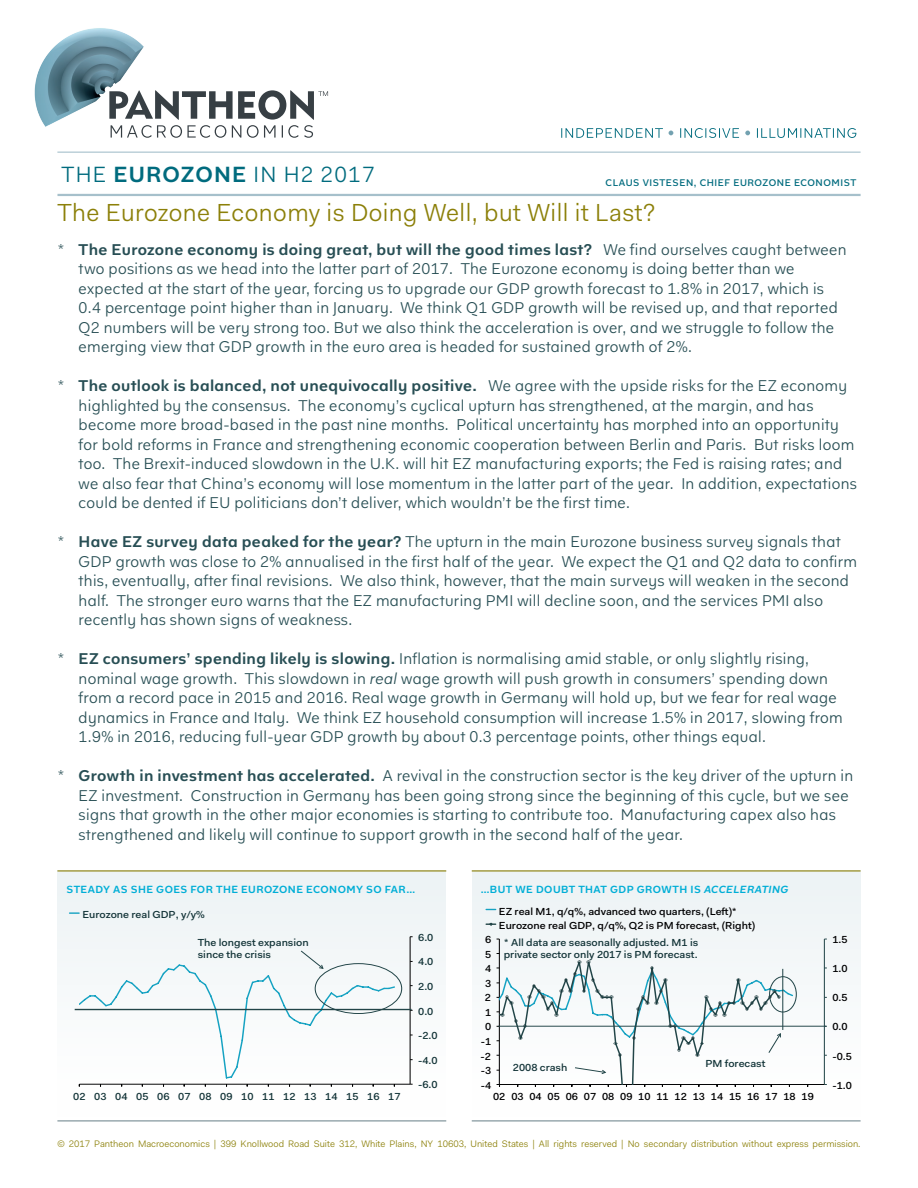
<style>
.page{position:relative;width:918px;height:1188px;background:#fff}
.page>*{position:absolute;margin:0;border:0;box-sizing:border-box;transform-origin:0 0}
.t1{font:24.75px "Fakt Pro Blond";letter-spacing:.02em;color:#8c8009}
.t2{font:22.2px "Fakt Pro Blond";letter-spacing:.055em;color:#006b7e}
.t3{font:15.75px/19.5px "Fakt Pro Blond";letter-spacing:.02em;color:#274e54}
.t4{font:600 15.75px "Fakt Pro";letter-spacing:.02em;color:#274e54}
.t5{font:600 10.5px "Fakt Pro";letter-spacing:.04em;color:#00aed6}
.t6{font:500 10.2px/14.7px "Fakt Pro";color:#000001;scale:1.05 1}
.t7{font:500 10.2px/12.1px "Fakt Pro";color:#133438;scale:1.06 1}
.t8{font:500 10.2px/12.1px "Fakt Pro";color:#133438;scale:1.05 1}
.t9{font:500 9.75px "Fakt Pro";letter-spacing:.055em;color:#006b7e}
.t10{font:9.45px "Fakt Pro Blond";color:#8c8009}
.s1{font-family:"Fakt Pro";font-weight:600}
.s2{font-family:"Fakt Pro Blond";font-weight:400}
.s3{font-style:italic}
</style>
<div class="page">
<hr style="left:57px;top:152px;width:804px;height:1px;background:#a6c0cb">
<hr style="left:57px;top:194px;width:804px;height:2px;background:#a6c0cb">
<svg style="left:757px;top:128px;width:99px;height:10px"></svg>
<svg style="left:745px;top:131px;width:5px;height:4px"></svg>
<svg style="left:680px;top:128px;width:59px;height:10px"></svg>
<svg style="left:669px;top:131px;width:4px;height:4px"></svg>
<svg style="left:561px;top:128px;width:102px;height:10px"></svg>
<img style="left:34px;top:28px;width:110px;height:99px">
<svg style="left:109px;top:90px;width:219px;height:48px"></svg>
<div style="left:57px;top:870px;width:389px;height:247px;background:linear-gradient(to right,#f4f8f9,#f3f6f7)"></div>
<hr style="left:57px;top:870px;width:389px;height:2px;background:#8c8009">
<hr style="left:57px;top:1120px;width:389px;height:2px;background:#99a9af">
<hr style="left:410px;top:937px;width:1px;height:147px;background:#000001">
<hr style="left:79px;top:1084px;width:331px;height:1px;background:#000001">
<svg style="left:70px;top:912px;width:9px;height:2px"></svg>
<hr style="left:75px;top:1009px;width:337px;height:1px;background:#224548">
<svg style="left:79px;top:950px;width:317px;height:137px"></svg>
<div style="left:472px;top:870px;width:389px;height:247px;background:linear-gradient(to right,#f3f7f8,#f4f8f9)"></div>
<hr style="left:472px;top:870px;width:389px;height:2px;background:#8c8009">
<hr style="left:472px;top:1120px;width:389px;height:2px;background:#99a9af">
<hr style="left:824px;top:939px;width:1px;height:145px;background:#224548">
<hr style="left:499px;top:1084px;width:325px;height:1px;background:#000001">
<svg style="left:486px;top:923px;width:10px;height:3px"></svg>
<hr style="left:498px;top:1026px;width:328px;height:1px;background:#224548">
<div style="left:769px;top:976px;width:28px;height:36px;border:1px solid #224548;border-radius:50%"></div>
<svg style="left:497px;top:939px;width:297px;height:148px"></svg>
<h2 class="t2" style="left:62px;top:159px;width:315px">THE <span class="s1">EUROZONE</span> IN H2 2017</h2>
<h1 class="t1" style="left:57px;top:196px;width:599px">The Eurozone Economy is Doing Well, but Will it Last?</h1>
<p class="t4" style="left:57px;top:239px;width:791px"><span class="s2">*</span> The Eurozone economy is doing great, but will the good times last? <span class="s2">We find ourselves caught between</span></p>
<p class="t3" style="left:79px;top:259px;width:761px">two positions as we head into the latter part of 2017. The Eurozone economy is doing better than we expected at the start of the year, forcing us to upgrade our GDP growth forecast to 1.8% in 2017, which is 0.4 percentage point higher than in January. We think Q1 GDP growth will be revised up, and that reported Q2 numbers will be very strong too. But we also think the acceleration is over, and we struggle to follow the emerging view that GDP growth in the euro area is headed for sustained growth of 2%.</p>
<p class="t4" style="left:57px;top:375px;width:791px"><span class="s2">*</span> The outlook is balanced, not unequivocally positive. <span class="s2">We agree with the upside risks for the EZ economy</span></p>
<p class="t3" style="left:79px;top:395px;width:780px">highlighted by the consensus. The economy’s cyclical upturn has strengthened, at the margin, and has become more broad-based in the past nine months. Political uncertainty has morphed into an opportunity for bold reforms in France and strengthening economic cooperation between Berlin and Paris. But risks loom too. The Brexit-induced slowdown in the U.K. will hit EZ manufacturing exports; the Fed is raising rates; and we also fear that China’s economy will lose momentum in the latter part of the year. In addition, expectations could be dented if EU politicians don’t deliver, which wouldn’t be the first time.</p>
<p class="t3" style="left:79px;top:532px;width:780px;text-indent:-21px">* <span class="s1">Have EZ survey data peaked for the year?</span> The upturn in the main Eurozone business survey signals that GDP growth was close to 2% annualised in the first half of the year. We expect the Q1 and Q2 data to confirm this, eventually, after final revisions. We also think, however, that the main surveys will weaken in the second half. The stronger euro warns that the EZ manufacturing PMI will decline soon, and the services PMI also recently has shown signs of weakness.</p>
<p class="t3" style="left:79px;top:649px;width:766px;text-indent:-21px">* <span class="s1">EZ consumers’ spending likely is slowing.</span> Inflation is normalising amid stable, or only slightly rising, nominal wage growth. This slowdown in <span class="s3">real</span> wage growth will push growth in consumers’ spending down from a record pace in 2015 and 2016. Real wage growth in Germany will hold up, but we fear for real wage dynamics in France and Italy. We think EZ household consumption will increase 1.5% in 2017, slowing from 1.9% in 2016, reducing full-year GDP growth by about 0.3 percentage points, other things equal.</p>
<p class="t3" style="left:79px;top:766px;width:776px;text-indent:-21px">* <span class="s1">Growth in investment has accelerated.</span> A revival in the construction sector is the key driver of the upturn in EZ investment. Construction in Germany has been going strong since the beginning of this cycle, but we see signs that growth in the other major economies is starting to contribute too. Manufacturing capex also has strengthened and likely will continue to support growth in the second half of the year.</p>
<p class="t9" style="left:606px;top:176px;width:252px">CLAUS VISTESEN, CHIEF EUROZONE ECONOMIST</p>
<p class="t5" style="left:66px;top:882px;width:350px">STEADY AS SHE GOES FOR THE EUROZONE ECONOMY SO FAR…</p>
<p class="t5" style="left:481px;top:882px;width:309px">…BUT WE DOUBT THAT GDP GROWTH IS <span class="s3">ACCELERATING</span></p>
<p class="t7" style="left:82px;top:909px;width:117px">Eurozone real GDP, y/y%</p>
<p class="t7" style="left:198px;top:937px;width:106px">The longest expansion since the crisis</p>
<p class="t7" style="left:418px;top:931px;width:16px">6.0</p>
<p class="t7" style="left:418px;top:956px;width:16px">4.0</p>
<p class="t6" style="left:485px;top:932px;width:7px">6</p>
<p class="t6" style="left:485px;top:947px;width:7px">5</p>
<p class="t6" style="left:485px;top:961px;width:7px">4</p>
<p class="t6" style="left:499px;top:904px;width:245px">EZ real M1, q/q%, advanced two quarters, (Left)*<br>Eurozone real GDP, q/q%, Q2 is PM forecast, (Right)</p>
<p class="t8" style="left:504px;top:936px;width:187px">* All data are seasonally adjusted. M1 is private sector only 2017 is PM forecast.</p>
<p class="t6" style="left:832px;top:932px;width:16px">1.5</p>
<p class="t6" style="left:832px;top:961px;width:16px">1.0</p>
<p class="t7" style="left:418px;top:980px;width:16px">2.0</p>
<p class="t6" style="left:485px;top:976px;width:7px">3</p>
<p class="t6" style="left:485px;top:990px;width:7px">2</p>
<p class="t6" style="left:832px;top:990px;width:16px">0.5</p>
<p class="t7" style="left:418px;top:1005px;width:16px">0.0</p>
<p class="t6" style="left:485px;top:1005px;width:7px">1</p>
<p class="t7" style="left:418px;top:1029px;width:20px">-2.0</p>
<p class="t6" style="left:485px;top:1020px;width:7px">0</p>
<p class="t6" style="left:481px;top:1034px;width:11px">-1</p>
<p class="t6" style="left:832px;top:1020px;width:16px">0.0</p>
<p class="t7" style="left:418px;top:1054px;width:20px">-4.0</p>
<p class="t6" style="left:480px;top:1049px;width:11px">-2</p>
<p class="t6" style="left:481px;top:1063px;width:11px">-3</p>
<p class="t8" style="left:513px;top:1061px;width:53px">2008 crash</p>
<p class="t8" style="left:705px;top:1057px;width:59px">PM forecast</p>
<p class="t6" style="left:832px;top:1049px;width:20px">-0.5</p>
<p class="t7" style="left:418px;top:1079px;width:20px">-6.0</p>
<p class="t6" style="left:481px;top:1078px;width:11px">-4</p>
<p class="t6" style="left:832px;top:1078px;width:20px">-1.0</p>
<p class="t7" style="left:73px;top:1090px;width:310px">02 03 04 05 06 07 08 09 10 11 12 13 14 15 16 17</p>
<p class="t6" style="left:493px;top:1089px;width:307px">02 03 04 05 06 07 08 09 10 11 12 13 14 15 16 17 18 19</p>
<p class="t10" style="left:57px;top:1137px;width:805px">© 2017 Pantheon Macroeconomics | 399 Knollwood Road Suite 312, White Plains, NY 10603, United States | All rights reserved | No secondary distribution without express permission.</p>
</div>
